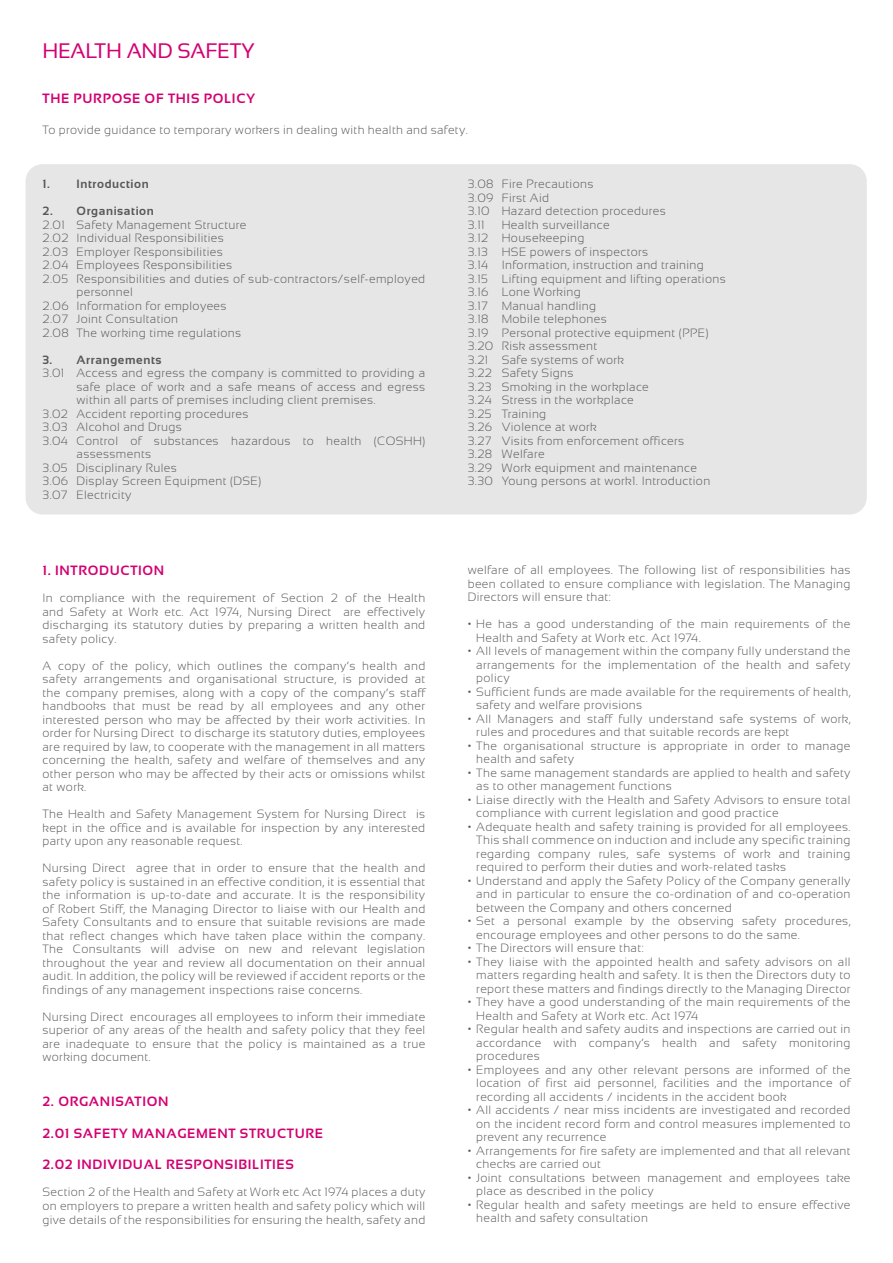
<style>
.page{position:relative;width:893px;height:1263px;background:#fff}
.page>*{position:absolute;margin:0;border:0;box-sizing:border-box;transform-origin:0 0}
.t1{font:21px "Sansation";letter-spacing:-.01em;color:#d40072}
.t2{font:700 13.5px "Sansation";letter-spacing:.05em;color:#d40072}
.t3{font:300 12px/13.5px "Sansation";letter-spacing:.03em;color:#575756;text-align:justify}
.t4{font:700 12px "Sansation";letter-spacing:.05em;color:#575756}
</style>
<div class="page">
<div style="left:26px;top:164px;width:841px;height:350px;background:#e6e6e6;border-radius:17px"></div>
<h1 class="t1" style="left:43px;top:39px;width:214px">HEALTH AND SAFETY</h1>
<p class="t2" style="left:43px;top:91px;width:214px">THE PURPOSE OF THIS POLICY</p>
<p class="t3" style="left:43px;top:123px;width:427px">To provide guidance to temporary workers in dealing with health and safety.</p>
<p class="t4" style="left:43px;top:178px;width:108px">1. Introduction</p>
<p class="t4" style="left:43px;top:205px;width:113px">2. Organisation</p>
<p class="t3" style="left:43px;top:218px;width:205px">2.01 Safety Management Structure</p>
<p class="t3" style="left:43px;top:232px;width:183px">2.02 Individual Responsibilities</p>
<p class="t3" style="left:43px;top:245px;width:182px">2.03 Employer Responsibilities</p>
<p class="t3" style="left:43px;top:259px;width:191px">2.04 Employees Responsibilities</p>
<p class="t3" style="left:43px;top:272px;width:384px">2.05 Responsibilities and duties of sub-contractors/self-employed</p>
<p class="t3" style="left:77px;top:286px;width:58px">personnel</p>
<p class="t3" style="left:43px;top:299px;width:186px">2.06 Information for employees</p>
<p class="t3" style="left:43px;top:313px;width:137px">2.07 Joint Consultation</p>
<p class="t3" style="left:43px;top:326px;width:200px">2.08 The working time regulations</p>
<p class="t4" style="left:43px;top:353px;width:121px">3. Arrangements</p>
<p class="t3" style="left:43px;top:367px;width:384px">3.01 Access and egress the company is committed to providing a</p>
<p class="t3" style="left:77px;top:380px;width:350px">safe place of work and a safe means of access and egress</p>
<p class="t3" style="left:77px;top:394px;width:301px">within all parts of premises including client premises.</p>
<p class="t3" style="left:43px;top:407px;width:208px">3.02 Accident reporting procedures</p>
<p class="t3" style="left:43px;top:421px;width:141px">3.03 Alcohol and Drugs</p>
<p class="t3" style="left:43px;top:434px;width:384px">3.04 Control of substances hazardous to health (COSHH)</p>
<p class="t3" style="left:77px;top:448px;width:76px">assessments</p>
<p class="t3" style="left:43px;top:461px;width:136px">3.05 Disciplinary Rules</p>
<p class="t3" style="left:43px;top:475px;width:220px">3.06 Display Screen Equipment (DSE)</p>
<p class="t3" style="left:43px;top:488px;width:90px">3.07 Electricity</p>
<p class="t2" style="left:43px;top:563px;width:123px">1. INTRODUCTION</p>
<p class="t3" style="left:43px;top:591px;width:384px">In compliance with the requirement of Section 2 of the Health and Safety at Work etc. Act 1974, Nursing Direct are effectively discharging its statutory duties by preparing a written health and safety policy.</p>
<p class="t3" style="left:43px;top:659px;width:384px">A copy of the policy, which outlines the company’s health and safety arrangements and organisational structure, is provided at the company premises, along with a copy of the company’s staff handbooks that must be read by all employees and any other interested person who may be affected by their work activities. In order for Nursing Direct to discharge its statutory duties, employees are required by law, to cooperate with the management in all matters concerning the health, safety and welfare of themselves and any other person who may be affected by their acts or omissions whilst at work.</p>
<p class="t3" style="left:43px;top:807px;width:384px">The Health and Safety Management System for Nursing Direct is kept in the office and is available for inspection by any interested party upon any reasonable request.</p>
<p class="t3" style="left:43px;top:861px;width:384px">Nursing Direct agree that in order to ensure that the health and safety policy is sustained in an effective condition, it is essential that the information is up-to-date and accurate. It is the responsibility of Robert Stiff, the Managing Director to liaise with our Health and Safety Consultants and to ensure that suitable revisions are made that reflect changes which have taken place within the company.<br>The Consultants will advise on new and relevant legislation throughout the year and review all documentation on their annual audit. In addition, the policy will be reviewed if accident reports or the findings of any management inspections raise concerns.</p>
<p class="t3" style="left:43px;top:1010px;width:384px">Nursing Direct encourages all employees to inform their immediate superior of any areas of the health and safety policy that they feel are inadequate to ensure that the policy is maintained as a true working document.</p>
<p class="t2" style="left:43px;top:1094px;width:127px">2. ORGANISATION</p>
<p class="t2" style="left:43px;top:1126px;width:282px">2.01 SAFETY MANAGEMENT STRUCTURE</p>
<p class="t2" style="left:43px;top:1157px;width:253px">2.02 INDIVIDUAL RESPONSIBILITIES</p>
<p class="t3" style="left:43px;top:1185px;width:384px">Section 2 of the Health and Safety at Work etc Act 1974 places a duty on employers to prepare a written health and safety policy which will give details of the responsibilities for ensuring the health, safety and</p>
<p class="t3" style="left:468px;top:178px;width:200px;text-align:left">3.08 Fire Precautions<br>3.09 First Aid<br>3.10 Hazard detection procedures<br>3.11</p>
<p class="t3" style="left:468px;top:218px;width:259px;text-align:left;text-indent:34px">Health surveillance<br>3.12 Housekeeping<br>3.13 HSE powers of inspectors<br>3.14 Information, instruction and training<br>3.15 Lifting equipment and lifting operations<br>3.16 Lone Working<br>3.17 Manual handling<br>3.18 Mobile telephones<br>3.19 Personal protective equipment (PPE)<br>3.20 Risk assessment<br>3.21 Safe systems of work<br>3.22 Safety Signs<br>3.23 Smoking in the workplace<br>3.24 Stress in the workplace<br>3.25 Training<br>3.26 Violence at work<br>3.27 Visits from enforcement officers<br>3.28 Welfare<br>3.29 Work equipment and maintenance<br>3.30 Young persons at work1. Introduction</p>
<p class="t3" style="left:468px;top:563px;width:384px">welfare of all employees. The following list of responsibilities has been collated to ensure compliance with legislation. The Managing Directors will ensure that:</p>
<p class="t3" style="left:476px;top:617px;width:376px;text-indent:-9px">• He has a good understanding of the main requirements of the<br>Health and Safety at Work etc. Act 1974.</p>
<p class="t3" style="left:476px;top:644px;width:376px;text-indent:-9px">• All levels of management within the company fully understand the arrangements for the implementation of the health and safety policy</p>
<p class="t3" style="left:476px;top:685px;width:376px;text-indent:-9px">• Sufficient funds are made available for the requirements of health, safety and welfare provisions</p>
<p class="t3" style="left:476px;top:712px;width:376px;text-indent:-9px">• All Managers and staff fully understand safe systems of work, rules and procedures and that suitable records are kept</p>
<p class="t3" style="left:476px;top:739px;width:376px;text-indent:-9px">• The organisational structure is appropriate in order to manage health and safety</p>
<p class="t3" style="left:476px;top:766px;width:376px;text-indent:-9px">• The same management standards are applied to health and safety as to other management functions</p>
<p class="t3" style="left:476px;top:793px;width:376px;text-indent:-9px">• Liaise directly with the Health and Safety Advisors to ensure total compliance with current legislation and good practice</p>
<p class="t3" style="left:476px;top:820px;width:376px;text-indent:-9px">• Adequate health and safety training is provided for all employees.<br>This shall commence on induction and include any specific training regarding company rules, safe systems of work and training required to perform their duties and work-related tasks</p>
<p class="t3" style="left:476px;top:874px;width:376px;text-indent:-9px">• Understand and apply the Safety Policy of the Company generally and in particular to ensure the co-ordination of and co-operation between the Company and others concerned</p>
<p class="t3" style="left:476px;top:914px;width:376px;text-indent:-9px">• Set a personal example by the observing safety procedures, encourage employees and other persons to do the same.</p>
<p class="t3" style="left:468px;top:941px;width:178px">• The Directors will ensure that:</p>
<p class="t3" style="left:476px;top:955px;width:376px;text-indent:-9px">• They liaise with the appointed health and safety advisors on all matters regarding health and safety. It is then the Directors duty to report these matters and findings directly to the Managing Director</p>
<p class="t3" style="left:476px;top:995px;width:376px;text-indent:-9px">• They have a good understanding of the main requirements of the<br>Health and Safety at Work etc. Act 1974</p>
<p class="t3" style="left:476px;top:1022px;width:376px;text-indent:-9px">• Regular health and safety audits and inspections are carried out in accordance with company’s health and safety monitoring procedures</p>
<p class="t3" style="left:476px;top:1063px;width:376px;text-indent:-9px">• Employees and any other relevant persons are informed of the location of first aid personnel, facilities and the importance of recording all accidents / incidents in the accident book</p>
<p class="t3" style="left:476px;top:1103px;width:376px;text-indent:-9px">• All accidents / near miss incidents are investigated and recorded on the incident record form and control measures implemented to prevent any recurrence</p>
<p class="t3" style="left:476px;top:1144px;width:376px;text-indent:-9px">• Arrangements for fire safety are implemented and that all relevant checks are carried out</p>
<p class="t3" style="left:476px;top:1171px;width:376px;text-indent:-9px">• Joint consultations between management and employees take place as described in the policy</p>
<p class="t3" style="left:476px;top:1198px;width:376px;text-indent:-9px">• Regular health and safety meetings are held to ensure effective health and safety consultation</p>
</div>
